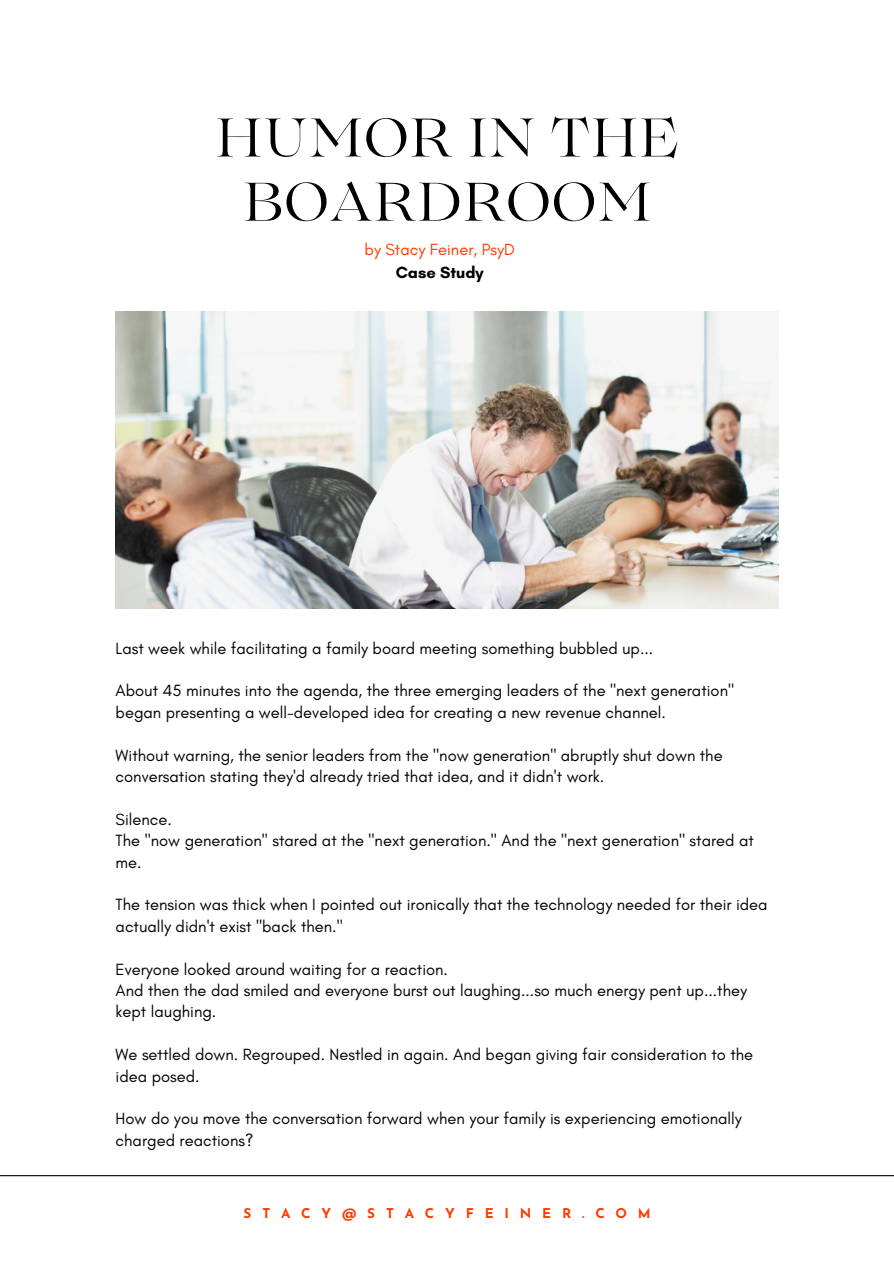
<style>
.page{position:relative;width:894px;height:1264px;background:#fff}
.page>*{position:absolute;margin:0;border:0;box-sizing:border-box;transform-origin:0 0}
.t1{font:54px/64.2px "Lovelace";letter-spacing:.03em;color:#000;text-align:center}
.t2{font:16.5px/21.5px "Glacial Indifference";color:#000}
.t3{font:16.5px "Glacial Indifference";color:#ff3800}
.t4{font:700 16.5px "Glacial Indifference";color:#000}
.t5{font:700 13.5px "Josefin Sans";letter-spacing:.8em;color:#ff3800}
</style>
<div class="page">
<hr style="left:0;top:1175px;width:893px;height:1px;background:#000">
<img style="left:116px;top:312px;width:662px;height:296px">
<p class="t1" style="left:215px;top:111px;width:464px">HUMOR IN THE<br>BOARDROOM</p>
<p class="t3" style="left:364px;top:239px;width:152px">by Stacy Feiner, PsyD</p>
<p class="t4" style="left:395px;top:262px;width:90px">Case Study</p>
<p class="t2" style="left:116px;top:637px;width:539px">Last week while facilitating a family board meeting something bubbled up...</p>
<p class="t2" style="left:116px;top:680px;width:619px">About 45 minutes into the agenda, the three emerging leaders of the "next generation" began presenting a well-developed idea for creating a new revenue channel.</p>
<p class="t2" style="left:116px;top:744px;width:608px">Without warning, the senior leaders from the "now generation" abruptly shut down the conversation stating they'd already tried that idea, and it didn't work.</p>
<p class="t2" style="left:116px;top:808px;width:58px">Silence.</p>
<p class="t2" style="left:116px;top:829px;width:639px">The "now generation" stared at the "next generation." And the "next generation" stared at me.</p>
<p class="t2" style="left:116px;top:893px;width:653px">The tension was thick when I pointed out ironically that the technology needed for their idea actually didn't exist "back then."</p>
<p class="t2" style="left:116px;top:958px;width:334px">Everyone looked around waiting for a reaction.</p>
<p class="t2" style="left:116px;top:979px;width:633px">And then the dad smiled and everyone burst out laughing...so much energy pent up...they kept laughing.</p>
<p class="t2" style="left:116px;top:1043px;width:639px">We settled down. Regrouped. Nestled in again. And began giving fair consideration to the idea posed.</p>
<p class="t2" style="left:116px;top:1107px;width:627px">How do you move the conversation forward when your family is experiencing emotionally charged reactions?</p>
<p class="t5" style="left:243px;top:1207px;width:408px">STACY@STACYFEINER.COM</p>
</div>
